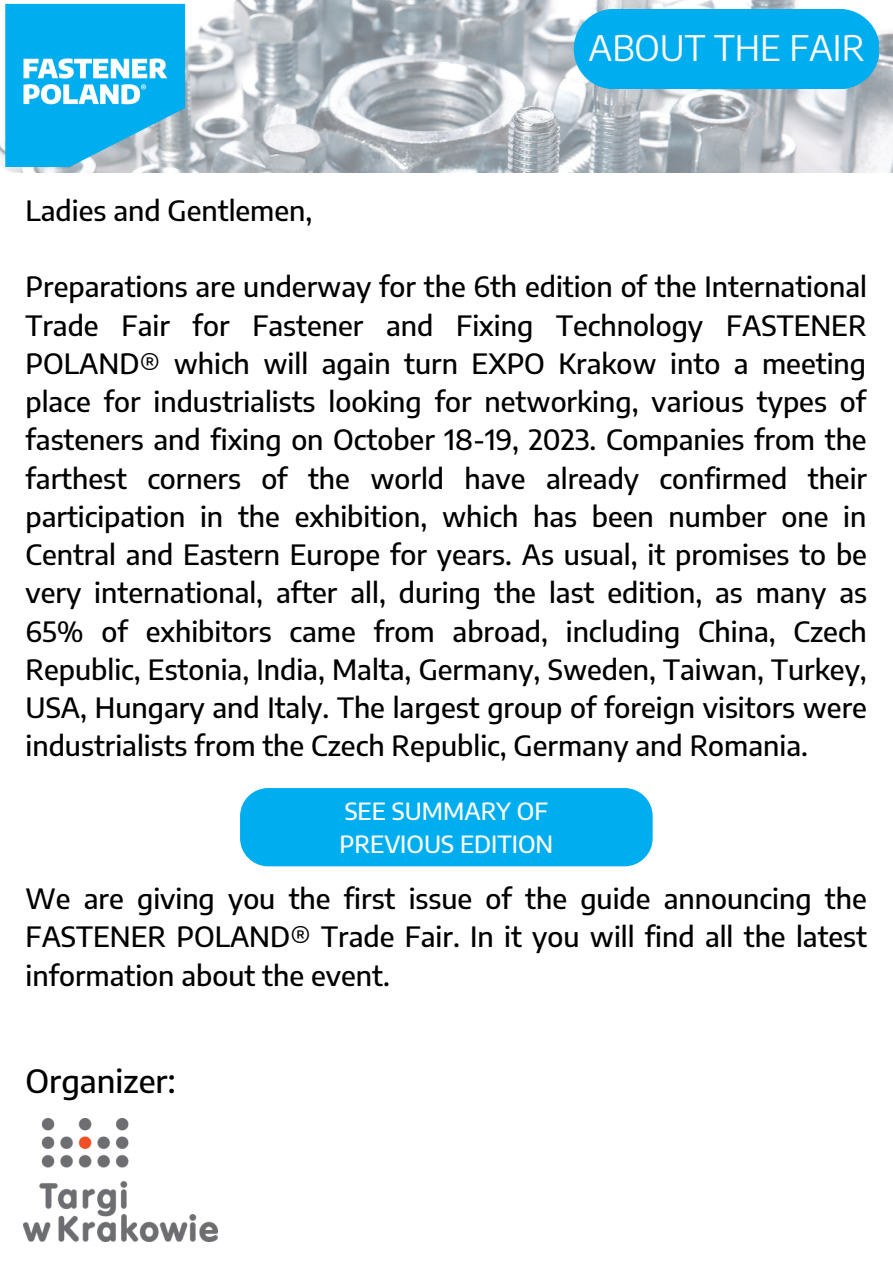
<style>
.page{position:relative;width:893px;height:1264px;background:#fff}
.page>*{position:absolute;margin:0;border:0;box-sizing:border-box;transform-origin:0 0}
.t1{font:35.25px "Encode Sans";color:#fff}
.t2{font:500 32.1px "Encode Sans";color:#000}
.t3{font:500 28.05px/38.2px "Encode Sans";color:#000;text-align:justify}
.t4{font:500 23.7px/32.5px "Encode Sans";color:#fff}
</style>
<div class="page">
<img style="left:190px;top:0;width:702px;height:172px">
<div style="left:573px;top:9px;width:306px;height:79px;background:#00aeef"></div>
<img style="left:0;top:3px;width:190px;height:170px">
<img style="left:23px;top:1118px;width:194px;height:123px">
<div style="left:240px;top:788px;width:412px;height:78px;background:#00aeef;border-radius:28px"></div>
<p class="t3" style="left:26px;top:190px;width:288px">Ladies and Gentlemen,</p>
<p class="t1" style="left:588px;top:25px;width:277px">ABOUT THE FAIR</p>
<p class="t3" style="left:26px;top:267px;width:843px">Preparations are underway for the 6th edition of the International Trade Fair for Fastener and Fixing Technology FASTENER POLAND® which will again turn EXPO Krakow into a meeting place for industrialists looking for networking, various types of fasteners and fixing on October 18-19, 2023. Companies from the farthest corners of the world have already confirmed their participation in the exhibition, which has been number one in Central and Eastern Europe for years. As usual, it promises to be very international, after all, during the last edition, as many as 65% of exhibitors came from abroad, including China, Czech Republic, Estonia, India, Malta, Germany, Sweden, Taiwan, Turkey, USA, Hungary and Italy. The largest group of foreign visitors were industrialists from the Czech Republic, Germany and Romania.</p>
<p class="t4" style="left:339px;top:794px;width:215px">SEE SUMMARY OF<br>PREVIOUS EDITION</p>
<p class="t3" style="left:26px;top:878px;width:843px">We are giving you the first issue of the guide announcing the FASTENER POLAND® Trade Fair. In it you will find all the latest information about the event.</p>
<p class="t2" style="left:26px;top:1060px;width:151px">Organizer:</p>
</div>
